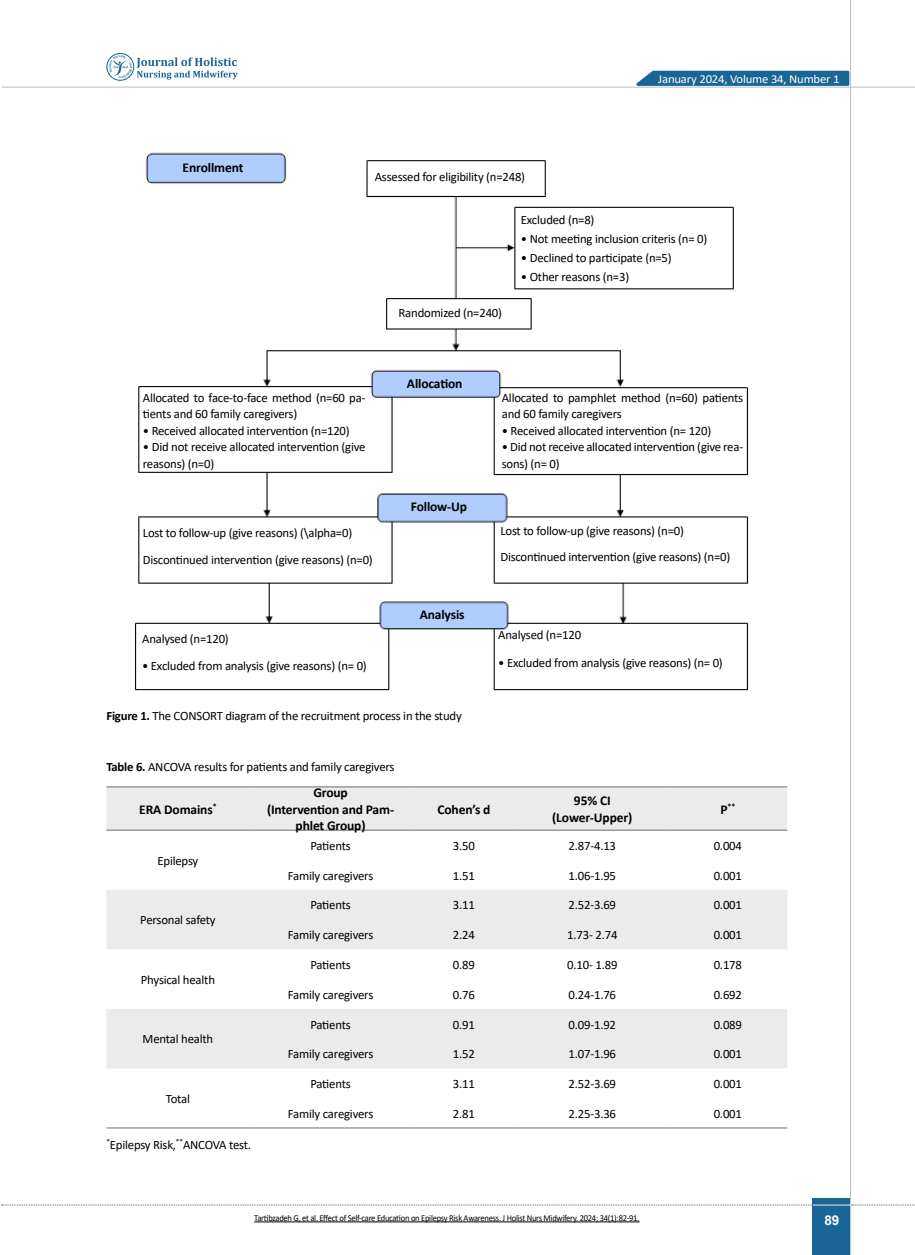
<style>
.page{position:relative;width:915px;height:1255px;background:#fff}
.page>*{position:absolute;margin:0;border:0;box-sizing:border-box;transform-origin:0 0}
.t1{font:700 13.5px/16.2px "Calibri";letter-spacing:-.01em;color:#000;text-align:center}
.t2{font:700 13.5px "Arial";color:#fff}
.t3{font:12.75px/16.5px "Calibri";letter-spacing:-.015em;color:#000}
.t4{font:12.15px "Calibri";letter-spacing:-.015em;color:#fff;scale:1.05 1}
.t5{font:9px "Calibri";letter-spacing:-.03em;color:#000;scale:.95 1}
.t6{font:700 7.8px "Calibri";color:#000}
.s1{font-weight:700}
.s2{font-size:13.5px}
</style>
<div class="page">
<div style="left:812px;top:1198px;width:38px;height:56px;background:#196596"></div>
<hr style="left:849px;top:0;width:1px;height:1254px;background:#c2c4c6">
<hr style="left:2px;top:87px;width:912px;height:1px;background:#c2c4c6">
<hr style="left:812px;top:1204px;width:38px;height:1px;background:#ebebec">
<svg style="left:2px;top:1204px;width:810px;height:1px"></svg>
<svg style="left:851px;top:1204px;width:64px;height:1px"></svg>
<svg style="left:629px;top:69px;width:221px;height:18px;background:#4984ab"></svg>
<svg style="left:106px;top:53px;width:132px;height:28px"></svg>
<svg style="left:106px;top:787px;width:681px;height:281px;fill:#ebebec"></svg>
<hr style="left:106px;top:1127px;width:143px;height:1px;background:#6d6e71">
<hr style="left:249px;top:1127px;width:162px;height:1px;background:#6d6e71">
<hr style="left:411px;top:1127px;width:105px;height:1px;background:#6d6e71">
<hr style="left:516px;top:1127px;width:152px;height:1px;background:#6d6e71">
<hr style="left:668px;top:1127px;width:119px;height:1px;background:#6d6e71">
<hr style="left:106px;top:786px;width:143px;height:1px;background:#6d6e71">
<hr style="left:249px;top:786px;width:162px;height:1px;background:#6d6e71">
<hr style="left:411px;top:786px;width:105px;height:1px;background:#6d6e71">
<hr style="left:516px;top:786px;width:152px;height:1px;background:#6d6e71">
<hr style="left:668px;top:786px;width:119px;height:1px;background:#6d6e71">
<hr style="left:106px;top:829px;width:143px;height:1px;background:#6d6e71">
<hr style="left:249px;top:829px;width:162px;height:1px;background:#6d6e71">
<hr style="left:411px;top:829px;width:105px;height:1px;background:#6d6e71">
<hr style="left:516px;top:829px;width:152px;height:1px;background:#6d6e71">
<hr style="left:668px;top:829px;width:119px;height:1px;background:#6d6e71">
<hr style="left:254px;top:1221px;width:385px;height:1px;background:#000">
<img style="left:134px;top:152px;width:615px;height:539px">
<div style="left:173px;top:162px;width:80px;height:15px;background:#b1cdfd"></div>
<div style="left:374px;top:171px;width:159px;height:15px;background:#fff"></div>
<div style="left:520px;top:215px;width:199px;height:66px;background:#fff"></div>
<div style="left:398px;top:307px;width:117px;height:15px;background:#fff"></div>
<div style="left:389px;top:377px;width:91px;height:16px;background:#b1cdfd"></div>
<div style="left:143px;top:392px;width:222px;height:76px;background:#fff"></div>
<div style="left:501px;top:392px;width:242px;height:75px;background:#fff"></div>
<div style="left:390px;top:501px;width:97px;height:15px;background:#b1cdfd"></div>
<div style="left:143px;top:528px;width:241px;height:45px;background:#fff"></div>
<div style="left:500px;top:525px;width:241px;height:52px;background:#fff"></div>
<div style="left:142px;top:633px;width:241px;height:45px;background:#fff"></div>
<div style="left:396px;top:609px;width:92px;height:15px;background:#b1cdfd"></div>
<div style="left:498px;top:630px;width:241px;height:52px;background:#fff"></div>
<p class="t4" style="left:658px;top:70px;width:174px">January 2024, Volume 34, Number 1</p>
<p class="t1" style="left:182px;top:159px;width:62px">Enrollment</p>
<p class="t3" style="left:374px;top:168px;width:152px">Assessed for eligibility (n=248)</p>
<p class="t3" style="left:520px;top:211px;width:75px">Excluded (n=8)</p>
<p class="t3" style="left:520px;top:230px;width:188px">• Not meeting inclusion criteris (n= 0)</p>
<p class="t3" style="left:520px;top:249px;width:152px">• Declined to participate (n=5)</p>
<p class="t3" style="left:520px;top:268px;width:110px">• Other reasons (n=3)</p>
<p class="t3" style="left:398px;top:304px;width:105px">Randomized (n=240)</p>
<p class="t3" style="left:143px;top:389px;width:224px">Allocated to face-to-face method (n=60 pa&shy;tients and 60 family caregivers)</p>
<p class="t3" style="left:143px;top:422px;width:208px">• Received allocated intervention (n=120)</p>
<p class="t3" style="left:143px;top:438px;width:224px">• Did not receive allocated intervention (give reasons) (n=0)</p>
<p class="t1" style="left:407px;top:375px;width:57px">Allocation</p>
<p class="t1" style="left:410px;top:498px;width:58px">Follow-Up</p>
<p class="t3" style="left:501px;top:389px;width:243px">Allocated to pamphlet method (n=60) patients and 60 family caregivers</p>
<p class="t3" style="left:501px;top:422px;width:211px">• Received allocated intervention (n= 120)</p>
<p class="t3" style="left:501px;top:438px;width:243px">• Did not receive allocated intervention (give rea&shy;sons) (n= 0)</p>
<p class="t3" style="left:143px;top:519px;width:231px;line-height:26.2px">Lost to follow-up (give reasons) (\alpha=0)<br>Discontinued intervention (give reasons) (n=0)</p>
<p class="t3" style="left:500px;top:517px;width:231px;line-height:26.2px">Lost to follow-up (give reasons) (n=0)<br>Discontinued intervention (give reasons) (n=0)</p>
<p class="t3" style="left:142px;top:630px;width:88px">Analysed (n=120)</p>
<p class="t3" style="left:142px;top:657px;width:226px">• Excluded from analysis (give reasons) (n= 0)</p>
<p class="t1" style="left:419px;top:606px;width:46px">Analysis</p>
<p class="t3" style="left:106px;top:707px;width:357px"><span class="s1">Figure 1.</span> The CONSORT diagram of the recruitment process in the study</p>
<p class="t3" style="left:498px;top:626px;width:84px">Analysed (n=120</p>
<p class="t3" style="left:498px;top:654px;width:226px">• Excluded from analysis (give reasons) (n= 0)</p>
<p class="t3" style="left:106px;top:758px;width:289px"><span class="s1">Table 6.</span> ANCOVA results for patients and family caregivers</p>
<p class="t1" style="left:139px;top:800px;width:79px">ERA Domains<sup>*</sup></p>
<p class="t1" style="left:267px;top:784px;width:128px">Group<br>(Intervention and Pam&shy;phlet Group)</p>
<p class="t1" style="left:437px;top:800px;width:55px">Cohen’s d</p>
<p class="t1" style="left:552px;top:792px;width:82px">95% CI (Lower-Upper)</p>
<p class="t6" style="left:720px;top:801px;width:16px"><span class="s2">P</span>**</p>
<p class="t3" style="left:157px;top:852px;width:42px">Epilepsy</p>
<p class="t3" style="left:140px;top:911px;width:77px">Personal safety</p>
<p class="t3" style="left:141px;top:971px;width:76px">Physical health</p>
<p class="t3" style="left:143px;top:1030px;width:72px">Mental health</p>
<p class="t3" style="left:166px;top:1089px;width:26px">Total</p>
<p class="t3" style="left:106px;top:1135px;width:146px"><sup>*</sup>Epilepsy Risk,<sup>**</sup>ANCOVA test.</p>
<p class="t3" style="left:310px;top:837px;width:42px">Patients</p>
<p class="t3" style="left:453px;top:837px;width:24px">3.50</p>
<p class="t3" style="left:568px;top:837px;width:49px">2.87-4.13</p>
<p class="t3" style="left:713px;top:837px;width:30px">0.004</p>
<p class="t3" style="left:288px;top:866px;width:87px">Family caregivers</p>
<p class="t3" style="left:453px;top:866px;width:24px">1.51</p>
<p class="t3" style="left:568px;top:866px;width:49px">1.06-1.95</p>
<p class="t3" style="left:713px;top:866px;width:30px">0.001</p>
<p class="t3" style="left:310px;top:896px;width:42px">Patients</p>
<p class="t3" style="left:453px;top:896px;width:24px">3.11</p>
<p class="t3" style="left:568px;top:896px;width:49px">2.52-3.69</p>
<p class="t3" style="left:713px;top:896px;width:30px">0.001</p>
<p class="t3" style="left:288px;top:926px;width:87px">Family caregivers</p>
<p class="t3" style="left:453px;top:926px;width:24px">2.24</p>
<p class="t3" style="left:567px;top:926px;width:52px">1.73- 2.74</p>
<p class="t3" style="left:713px;top:926px;width:30px">0.001</p>
<p class="t3" style="left:310px;top:956px;width:42px">Patients</p>
<p class="t3" style="left:453px;top:956px;width:24px">0.89</p>
<p class="t3" style="left:567px;top:956px;width:52px">0.10- 1.89</p>
<p class="t3" style="left:713px;top:956px;width:30px">0.178</p>
<p class="t3" style="left:288px;top:985px;width:87px">Family caregivers</p>
<p class="t3" style="left:453px;top:985px;width:24px">0.76</p>
<p class="t3" style="left:568px;top:985px;width:49px">0.24-1.76</p>
<p class="t3" style="left:713px;top:985px;width:30px">0.692</p>
<p class="t3" style="left:310px;top:1015px;width:42px">Patients</p>
<p class="t3" style="left:453px;top:1015px;width:24px">0.91</p>
<p class="t3" style="left:568px;top:1015px;width:49px">0.09-1.92</p>
<p class="t3" style="left:713px;top:1015px;width:30px">0.089</p>
<p class="t3" style="left:288px;top:1045px;width:87px">Family caregivers</p>
<p class="t3" style="left:453px;top:1045px;width:24px">1.52</p>
<p class="t3" style="left:568px;top:1045px;width:49px">1.07-1.96</p>
<p class="t3" style="left:713px;top:1045px;width:30px">0.001</p>
<p class="t3" style="left:310px;top:1075px;width:42px">Patients</p>
<p class="t3" style="left:453px;top:1075px;width:24px">3.11</p>
<p class="t3" style="left:568px;top:1075px;width:49px">2.52-3.69</p>
<p class="t3" style="left:713px;top:1075px;width:30px">0.001</p>
<p class="t3" style="left:288px;top:1104px;width:87px">Family caregivers</p>
<p class="t3" style="left:453px;top:1104px;width:24px">2.81</p>
<p class="t3" style="left:568px;top:1104px;width:49px">2.25-3.36</p>
<p class="t3" style="left:713px;top:1104px;width:30px">0.001</p>
<p class="t5" style="left:254px;top:1211px;width:407px">Tartibzadeh G, et al. Effect of Self-care Education on Epilepsy Risk Awareness. J Holist Nurs Midwifery. 2024; 34(1):82-91.</p>
<p class="t2" style="left:824px;top:1210px;width:17px">89</p>
</div>
